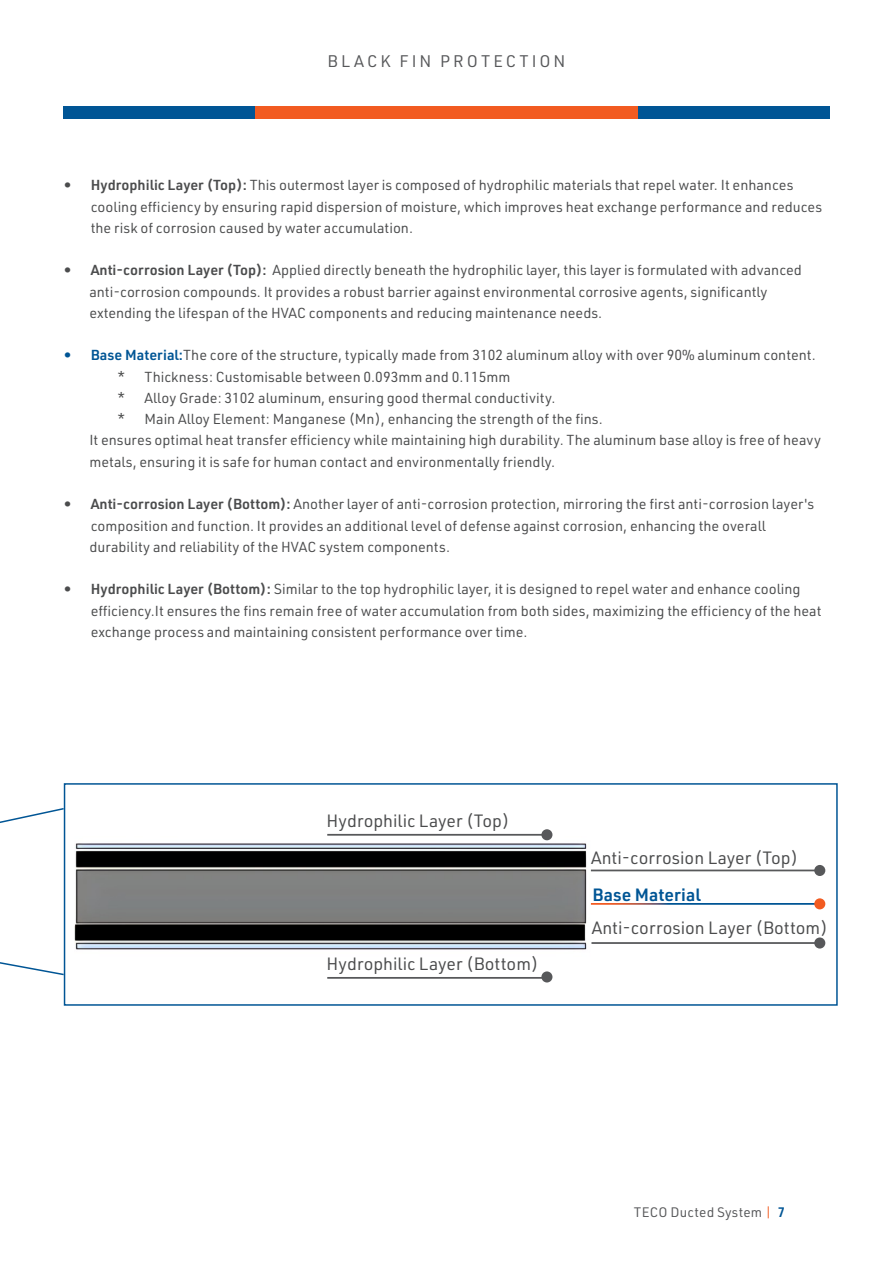
<style>
.page{position:relative;width:893px;height:1263px;background:#fff}
.page>*{position:absolute;margin:0;border:0;box-sizing:border-box;transform-origin:0 0}
.t1{font:17.4px "URWDIN";color:#4b4c4d}
.t2{font:600 17.4px "URWDIN";color:#005595}
.Top_Page_Header{font:16.5px "URWDIN";letter-spacing:.185em;color:#57585a}
.t3{font:14.25px/21.3px "URWDIN";color:#4b4c4d}
.t4{font:13.5px "URWDIN";letter-spacing:.015em;color:#57585a}
.s1{font-weight:600}
.s2{font-weight:600;color:#005595}
.s3{color:#f25b21}
</style>
<div class="page">
<div style="left:255px;top:106px;width:383px;height:13px;background:#f25b21"></div>
<div style="left:64px;top:106px;width:191px;height:13px;background:#005595"></div>
<div style="left:638px;top:106px;width:191px;height:13px;background:#005595"></div>
<img style="left:75px;top:836px;width:524px;height:114px">
<hr style="left:327px;top:834px;width:220px;height:2px;background:#57585a">
<div style="left:541px;top:829px;width:11px;height:11px;background:#57585a;border-radius:50%"></div>
<hr style="left:591px;top:869px;width:225px;height:2px;background:#57585a">
<div style="left:814px;top:865px;width:11px;height:11px;background:#57585a;border-radius:50%"></div>
<hr style="left:591px;top:903px;width:225px;height:2px;background:#fff">
<div style="left:814px;top:898px;width:11px;height:11px;background:#f25b21;border-radius:50%"></div>
<hr style="left:327px;top:977px;width:220px;height:2px;background:#57585a">
<div style="left:541px;top:971px;width:11px;height:11px;background:#57585a;border-radius:50%"></div>
<hr style="left:591px;top:942px;width:230px;height:2px;background:#57585a">
<div style="left:814px;top:937px;width:11px;height:11px;background:#57585a;border-radius:50%"></div>
<div style="left:64px;top:783px;width:774px;height:223px;border:2px solid #005595"></div>
<svg style="left:0;top:807px;width:65px;height:169px"></svg>
<p class="Top_Page_Header" style="left:328px;top:50px;width:239px">BLACK FIN PROTECTION</p>
<p class="t3" style="left:91px;top:174px;width:733px;text-indent:-27px"><span class="s1">• Hydrophilic Layer (Top):</span> This outermost layer is composed of hydrophilic materials that repel water. It enhances cooling efficiency by ensuring rapid dispersion of moisture, which improves heat exchange performance and reduces the risk of corrosion caused by water accumulation.</p>
<p class="t3" style="left:64px;top:259px;width:740px"><span class="s1">• Anti-corrosion Layer (Top):</span> Applied directly beneath the hydrophilic layer, this layer is formulated with advanced</p>
<p class="t3" style="left:89px;top:280px;width:680px">anti-corrosion compounds. It provides a robust barrier against environmental corrosive agents, significantly</p>
<p class="t3" style="left:89px;top:302px;width:514px">extending the lifespan of the HVAC components and reducing maintenance needs.</p>
<p class="t3" style="left:64px;top:344px;width:753px"><span class="s2">• Base Material:</span>The core of the structure, typically made from 3102 aluminum alloy with over 90% aluminum content.</p>
<p class="t3" style="left:118px;top:365px;width:394px">* Thickness: Customisable between 0.093mm and 0.115mm</p>
<p class="t3" style="left:118px;top:387px;width:439px">* Alloy Grade: 3102 aluminum, ensuring good thermal conductivity.</p>
<p class="t3" style="left:118px;top:408px;width:487px">* Main Alloy Element: Manganese (Mn), enhancing the strength of the fins.</p>
<p class="t3" style="left:89px;top:429px;width:733px">It ensures optimal heat transfer efficiency while maintaining high durability. The aluminum base alloy is free of heavy metals, ensuring it is safe for human contact and environmentally friendly.</p>
<p class="t3" style="left:91px;top:493px;width:725px;text-indent:-27px"><span class="s1">• Anti-corrosion Layer (Bottom):</span> Another layer of anti-corrosion protection, mirroring the first anti-corrosion layer's composition and function. It provides an additional level of defense against corrosion, enhancing the overall</p>
<p class="t3" style="left:89px;top:536px;width:362px">durability and reliability of the HVAC system components.</p>
<p class="t3" style="left:91px;top:578px;width:732px;text-indent:-27px"><span class="s1">• Hydrophilic Layer (Bottom):</span> Similar to the top hydrophilic layer, it is designed to repel water and enhance cooling efficiency.It ensures the fins remain free of water accumulation from both sides, maximizing the efficiency of the heat exchange process and maintaining consistent performance over time.</p>
<p class="t1" style="left:326px;top:810px;width:185px">Hydrophilic Layer (Top)</p>
<p class="t1" style="left:326px;top:952px;width:214px">Hydrophilic Layer (Bottom)</p>
<p class="t1" style="left:591px;top:846px;width:209px">Anti-corrosion Layer (Top)</p>
<p class="t2" style="left:593px;top:883px;width:110px">Base Material</p>
<p class="t1" style="left:592px;top:916px;width:238px">Anti-corrosion Layer (Bottom)</p>
<p class="t4" style="left:634px;top:1204px;width:153px">TECO Ducted System <span class="s3">|</span> <span class="s2">7</span></p>
</div>
